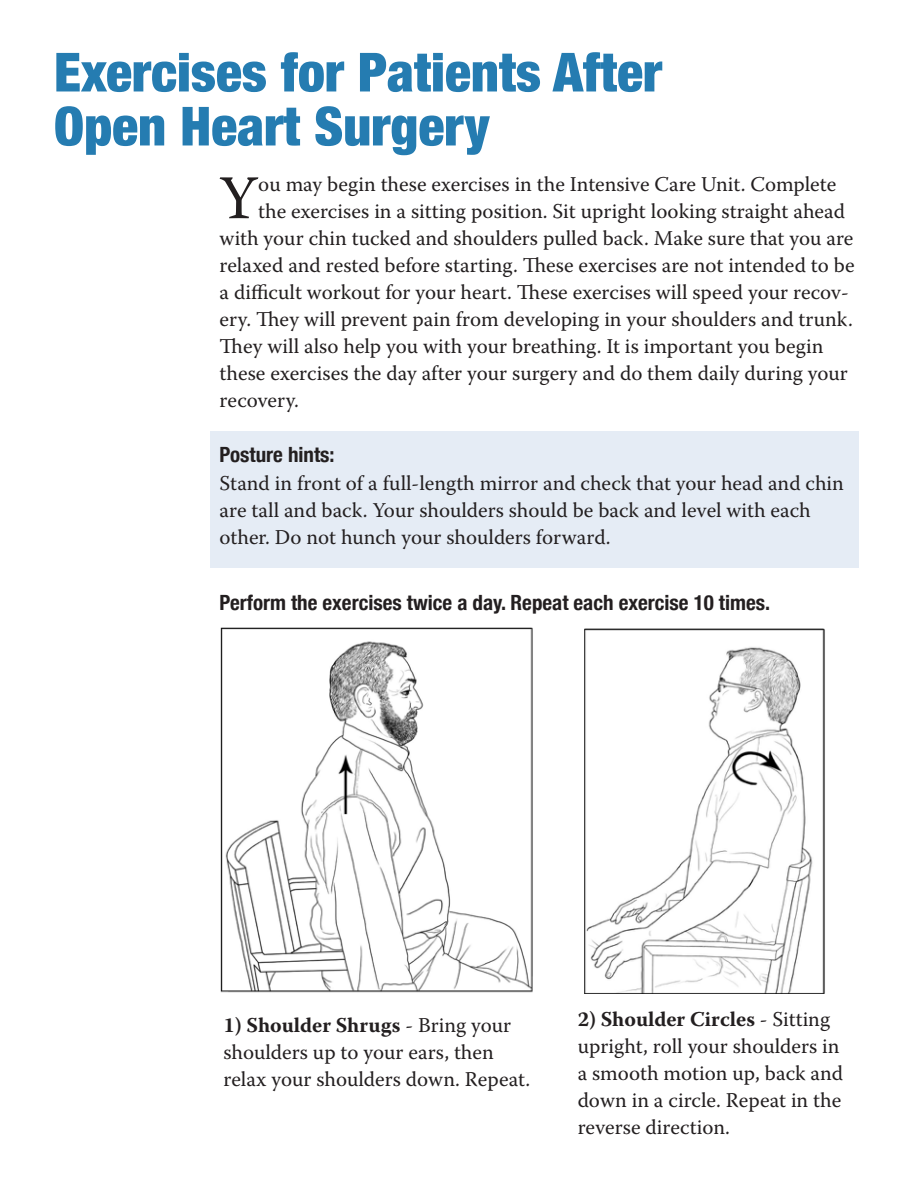
<style>
.page{position:relative;width:918px;height:1188px;background:#fff}
.page>*{position:absolute;margin:0;border:0;box-sizing:border-box;transform-origin:0 0}
.Drop_Cap{font:61.95px "Warnock Pro";color:#231f20}
.H0{font:900 condensed 54px/54px "Helvetica Neue";color:#257cb1}
.Drop_Cap-2{font:21px "Warnock Pro";color:#231f20}
.Body{font:21px/27px "Warnock Pro";color:#231f20}
.t1{font:700 condensed 21px "Helvetica Neue";color:#231f20}
.s1{font-weight:700}
</style>
<div class="page">
<div style="left:210px;top:431px;width:649px;height:136px;background:#e5ecf5"></div>
<img style="left:221px;top:628px;width:312px;height:364px">
<img style="left:584px;top:628px;width:241px;height:365px">
<p class="H0" style="left:54px;top:42px;width:610px">Exercises for Patients After<br>Open Heart Surgery</p>
<p class="Drop_Cap" style="left:219px;top:161px;width:41px">Y</p>
<p class="Drop_Cap-2" style="left:258px;top:172px;width:579px">ou may begin these exercises in the Intensive Care Unit. Complete</p>
<p class="Drop_Cap-2" style="left:258px;top:199px;width:588px">the exercises in a sitting position. Sit upright looking straight ahead</p>
<p class="Drop_Cap-2" style="left:220px;top:226px;width:635px">with your chin tucked and shoulders pulled back. Make sure that you are</p>
<p class="Drop_Cap-2" style="left:220px;top:253px;width:637px">relaxed and rested before starting. These exercises are not intended to be</p>
<p class="Drop_Cap-2" style="left:220px;top:280px;width:631px">a difficult workout for your heart. These exercises will speed your recov-</p>
<p class="Drop_Cap-2" style="left:220px;top:307px;width:635px">ery. They will prevent pain from developing in your shoulders and trunk.</p>
<p class="Drop_Cap-2" style="left:220px;top:334px;width:605px">They will also help you with your breathing. It is important you begin</p>
<p class="Drop_Cap-2" style="left:220px;top:361px;width:630px">these exercises the day after your surgery and do them daily during your</p>
<p class="Drop_Cap-2" style="left:220px;top:388px;width:81px">recovery.</p>
<h2 class="t1" style="left:220px;top:437px;width:117px">Posture hints:</h2>
<p class="Body" style="left:220px;top:469px;width:626px">Stand in front of a full-length mirror and check that your head and chin are tall and back. Your shoulders should be back and level with each other. Do not hunch your shoulders forward.</p>
<h2 class="t1" style="left:220px;top:585px;width:552px">Perform the exercises twice a day. Repeat each exercise 10 times.</h2>
<p class="Body" style="left:223px;top:1011px;width:308px"><span class="s1">1) Shoulder Shrugs</span> - Bring your shoulders up to your ears, then relax your shoulders down. Repeat.</p>
<p class="Body" style="left:578px;top:1005px;width:267px"><span class="s1">2) Shoulder Circles</span> - Sitting upright, roll your shoulders in a smooth motion up, back and down in a circle. Repeat in the reverse direction.</p>
</div>
